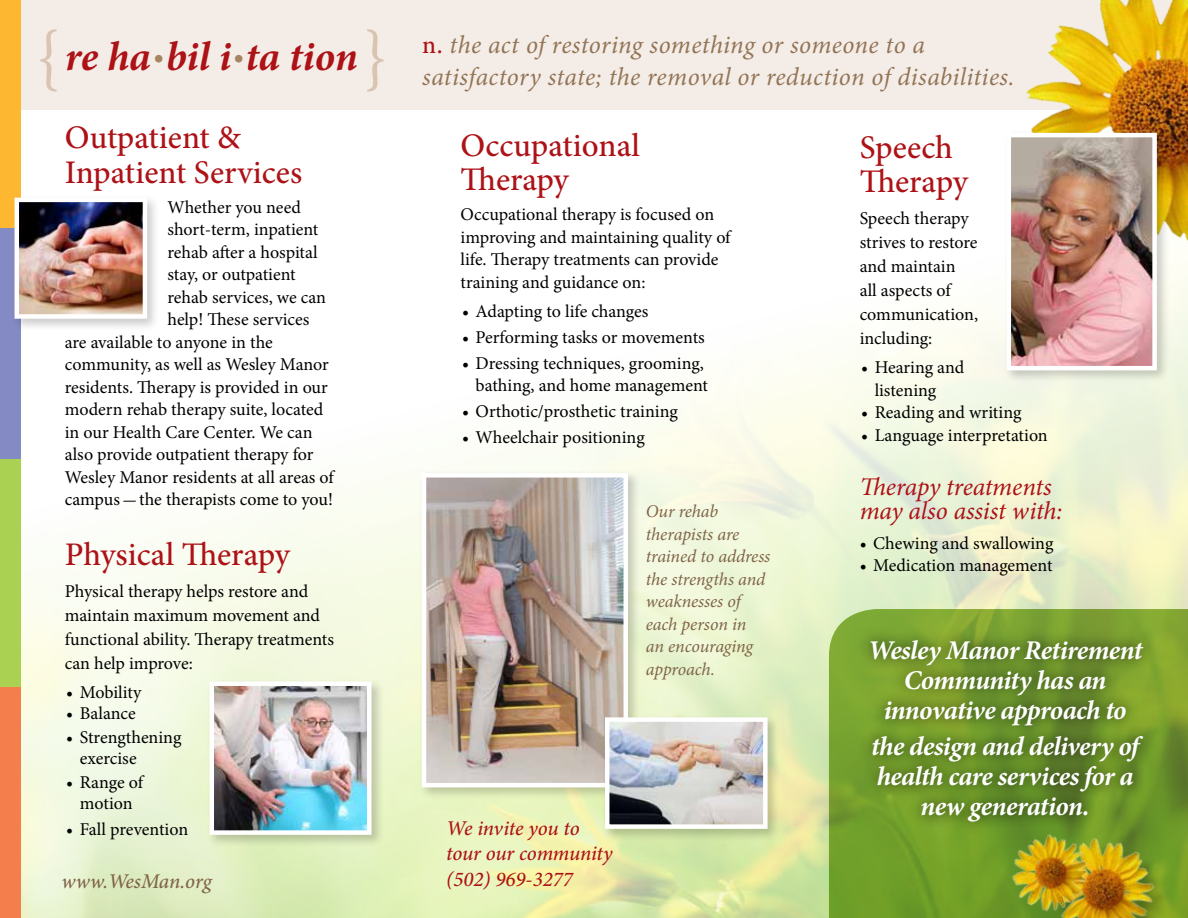
<style>
.page{position:relative;width:1188px;height:918px;background:#fff}
.page>*{position:absolute;margin:0;border:0;box-sizing:border-box;transform-origin:0 0}
.t1{font:italic 700 41.4px "Minion Pro";letter-spacing:-.005em;color:#ad1217}
.t2{font:500 33px/34.5px "Minion Pro";color:#ad1217}
.t3{font:italic 700 27px/29.8px "Minion Pro";letter-spacing:-.025em;color:#fff;text-align:center}
.t4{font:italic 25.5px/31.5px "Minion Pro";letter-spacing:.01em;color:#937456}
.t5{font:italic 25.5px/24px "Minion Pro";letter-spacing:-.01em;color:#ad1217}
.t6{font:italic 500 21px/25.5px "Minion Pro";letter-spacing:-.01em;color:#ad1217}
.t7{font:italic 500 21px "Minion Pro";letter-spacing:-.005em;color:#806449}
.t8{font:18px/24px "Minion Pro";letter-spacing:-.005em;color:#000}
.t9{font:italic 18px/22.5px "Minion Pro";letter-spacing:-.01em;color:#806449}
.s1{font-size:28.35px;color:#a68462}
.s2{font-weight:500;font-style:normal;color:#ad1217}
</style>
<div class="page">
<div style="left:17px;top:0;width:1171px;height:918px;background:#f4ede7"></div>
<img style="left:21px;top:59px;width:1167px;height:859px">
<div style="left:0;top:0;width:21px;height:230px;background:#fdb731"></div>
<div style="left:0;top:459px;width:21px;height:230px;background:#aad151"></div>
<div style="left:0;top:229px;width:21px;height:230px;background:#848bc4"></div>
<div style="left:0;top:688px;width:21px;height:230px;background:#f47e4c"></div>
<div style="left:11px;top:194px;width:149px;height:138px;background:#000;opacity:.2"></div>
<img style="left:20px;top:203px;width:122px;height:111px">
<div style="left:15px;top:198px;width:132px;height:121px;border:4px solid #fff"></div>
<img style="left:946px;top:0;width:242px;height:319px">
<div style="left:206px;top:678px;width:178px;height:170px;background:#000;opacity:.2"></div>
<img style="left:215px;top:686px;width:152px;height:144px">
<div style="left:210px;top:681px;width:162px;height:154px;border:4px solid #fff"></div>
<div style="left:418px;top:470px;width:223px;height:331px;background:#000;opacity:.2"></div>
<img style="left:427px;top:478px;width:196px;height:304px">
<div style="left:422px;top:473px;width:206px;height:314px;border:4px solid #fff"></div>
<div style="left:602px;top:714px;width:179px;height:128px;background:#000;opacity:.2"></div>
<img style="left:610px;top:722px;width:153px;height:102px">
<div style="left:605px;top:717px;width:163px;height:112px;border:4px solid #fff"></div>
<svg style="left:829px;top:609px;width:359px;height:309px;background:#77a02e"></svg>
<div style="left:857px;top:626px;width:300px;height:211px;background:#000;opacity:.75"></div>
<img style="left:1021px;top:807px;width:161px;height:111px">
<img style="left:1007px;top:826px;width:84px;height:92px">
<div style="left:1003px;top:129px;width:167px;height:254px;background:#000;opacity:.2"></div>
<img style="left:1012px;top:138px;width:140px;height:227px">
<div style="left:1007px;top:133px;width:150px;height:237px;border:4px solid #fff"></div>
<svg style="left:40px;top:29px;width:17px;height:63px"></svg>
<svg style="left:367px;top:29px;width:16px;height:63px"></svg>
<h1 class="t1" style="left:65px;top:27px;width:294px">re ha<span class="s1">•</span>bil i<span class="s1">•</span>ta tion</h1>
<h2 class="t2" style="left:65px;top:121px;width:239px">Outpatient &amp;<br>Inpatient Services</h2>
<p class="t8" style="left:167px;top:195px;width:135px">Whether you need</p>
<p class="t8" style="left:167px;top:218px;width:152px">short-term, inpatient</p>
<p class="t8" style="left:167px;top:240px;width:152px">rehab after a hospital</p>
<p class="t8" style="left:167px;top:263px;width:130px">stay, or outpatient</p>
<p class="t8" style="left:167px;top:285px;width:160px">rehab services, we can</p>
<p class="t8" style="left:167px;top:308px;width:143px">help! These services</p>
<p class="t8" style="left:65px;top:330px;width:210px">are available to anyone in the</p>
<p class="t8" style="left:65px;top:353px;width:266px">community, as well as Wesley Manor</p>
<p class="t8" style="left:65px;top:375px;width:265px">residents. Therapy is provided in our</p>
<p class="t8" style="left:65px;top:398px;width:260px">modern rehab therapy suite, located</p>
<p class="t8" style="left:65px;top:420px;width:249px">in our Health Care Center. We can</p>
<p class="t8" style="left:65px;top:443px;width:250px">also provide outpatient therapy for</p>
<p class="t8" style="left:65px;top:465px;width:271px">Wesley Manor residents at all areas of</p>
<p class="t8" style="left:65px;top:488px;width:270px">campus-the therapists come to you!</p>
<h2 class="t2" style="left:65px;top:538px;width:227px">Physical Therapy</h2>
<p class="t8" style="left:65px;top:579px;width:271px">Physical therapy helps restore and maintain maximum movement and functional ability. Therapy treatments can help improve:</p>
<p class="t8" style="left:66px;top:680px;width:76px">• Mobility</p>
<p class="t8" style="left:66px;top:701px;width:71px">• Balance</p>
<p class="t8" style="left:80px;top:727px;width:103px;line-height:21px;text-indent:-14px">• Strengthening exercise</p>
<p class="t8" style="left:66px;top:772px;width:78px;line-height:21px;text-align:center">• Range of motion</p>
<p class="t8" style="left:66px;top:818px;width:123px">• Fall prevention</p>
<p class="t7" style="left:62px;top:867px;width:152px">www.WesMan.org</p>
<h3 class="t4" style="left:422px;top:29px;width:594px"><span class="s2">n.</span> the act of restoring something or someone to a satisfactory state; the removal or reduction of disabilities.</h3>
<h2 class="t2" style="left:461px;top:128px;width:181px">Occupational<br>Therapy</h2>
<p class="t8" style="left:461px;top:203px;width:272px;line-height:22.5px">Occupational therapy is focused on improving and maintaining quality of life. Therapy treatments can provide training and guidance on:</p>
<p class="t8" style="left:462px;top:299px;width:188px">• Adapting to life changes</p>
<p class="t8" style="left:462px;top:325px;width:244px">• Performing tasks or movements</p>
<p class="t8" style="left:462px;top:352px;width:247px;line-height:22.5px;text-align:right">• Dressing techniques, grooming, bathing, and home management</p>
<p class="t8" style="left:462px;top:399px;width:217px">• Orthotic/prosthetic training</p>
<p class="t8" style="left:462px;top:425px;width:184px">• Wheelchair positioning</p>
<p class="t9" style="left:646px;top:500px;width:126px">Our rehab therapists are trained to address the strengths and weaknesses of each person in<br>an encouraging approach.</p>
<p class="t6" style="left:446px;top:815px;width:168px">We invite you to tour our community (502) 969-3277</p>
<h2 class="t2" style="left:860px;top:130px;width:110px">Speech<br>Therapy</h2>
<p class="t8" style="left:860px;top:206px;width:120px">Speech therapy strives to restore and maintain<br>all aspects of communication, including:</p>
<p class="t8" style="left:875px;top:356px;width:91px;line-height:22.5px;text-indent:-14px">• Hearing and listening</p>
<p class="t8" style="left:861px;top:401px;width:162px">• Reading and writing</p>
<p class="t8" style="left:861px;top:423px;width:188px">• Language interpretation</p>
<h3 class="t5" style="left:860px;top:475px;width:204px">Therapy treatments may also assist with:</h3>
<p class="t8" style="left:860px;top:531px;width:195px">• Chewing and swallowing</p>
<p class="t8" style="left:860px;top:554px;width:194px">• Medication management</p>
<h3 class="t3" style="left:868px;top:635px;width:276px">Wesley Manor Retirement<br>Community has an innovative approach to</h3>
<h3 class="t3" style="left:871px;top:731px;width:269px">the design and delivery of health care services for a new generation.</h3>
</div>
